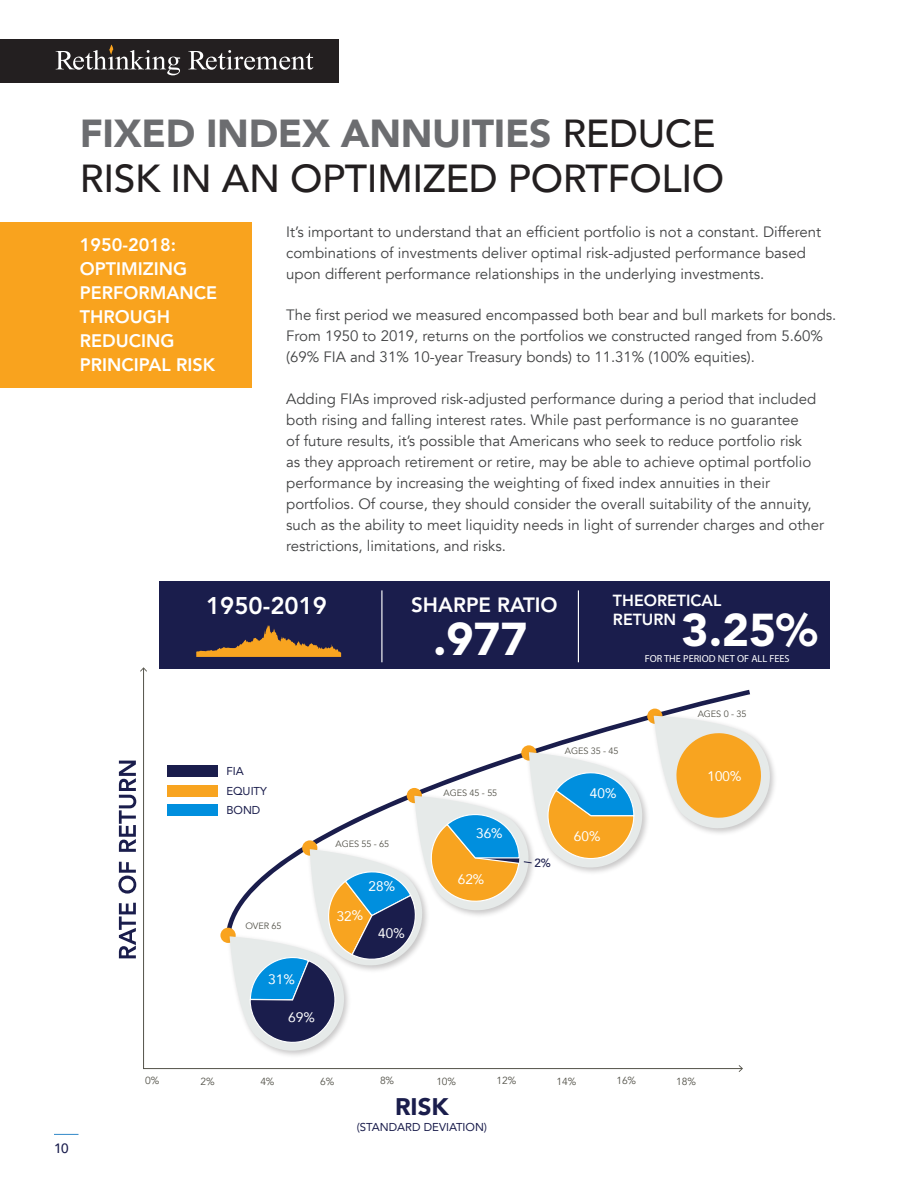
<style>
.page{position:relative;width:918px;height:1188px;background:#fff}
.page>*{position:absolute;margin:0;border:0;box-sizing:border-box;transform-origin:0 0}
.t1{font:900 45.6px "Avenir LT Std";color:#fff}
.Header_1{font:500 39px "Avenir";letter-spacing:-.01em;color:#231f20}
.Header_1-2{font:900 39px "Avenir";letter-spacing:-.01em;color:#6c6d70}
.t2{font:800 24px "Avenir LT Std";color:#fff}
.t3{font:900 24px "Avenir";color:#1a1d4c}
.t4{font:800 20.55px "Avenir LT Std";color:#fff}
.Subhead_1{font:800 18px/24px "Avenir LT Std";color:#fff}
.t5{font:800 16.05px/19.2px "Avenir LT Std";color:#fff}
.Main_Body_Copy{font:15px/21px "Avenir";color:#414243}
.t6{font:13.65px "Avenir";letter-spacing:-.01em;color:#fff}
.t7{font:500 13.5px "Avenir";color:#1a1d4d}
.t8{font:500 11.85px "Avenir";color:#1a1d4c}
.t9{font:11.4px/19.4px "Avenir";color:#1a1d4c}
.t10{font:10.35px "Avenir";letter-spacing:-.01em;color:#535249}
.t11{font:500 10.35px "Avenir LT Std";color:#fff}
.t12{font:9.15px "Avenir";letter-spacing:-.01em;color:#535249}
.s1{font-weight:500;color:#231f20}
</style>
<div class="page">
<svg style="left:54px;top:1134px;width:24px;height:1px"></svg>
<div style="left:0;top:39px;width:339px;height:44px;background:#231f20"></div>
<svg style="left:109px;top:45px;width:4px;height:10px"></svg>
<svg style="left:56px;top:50px;width:124px;height:25px"></svg>
<svg style="left:188px;top:50px;width:125px;height:20px"></svg>
<div style="left:0;top:222px;width:252px;height:165px;background:#f9a31e"></div>
<svg style="left:143px;top:667px;width:596px;height:402px"></svg>
<svg style="left:140px;top:667px;width:7px;height:5px"></svg>
<svg style="left:739px;top:1065px;width:4px;height:7px"></svg>
<svg style="left:119px;top:903px;width:17px;height:55px"></svg>
<svg style="left:118px;top:862px;width:18px;height:32px"></svg>
<svg style="left:119px;top:761px;width:17px;height:91px"></svg>
<svg style="left:226px;top:690px;width:524px;height:249px"></svg>
<svg style="left:647px;top:709px;width:15px;height:15px"></svg>
<svg style="left:521px;top:745px;width:16px;height:16px"></svg>
<svg style="left:220px;top:928px;width:16px;height:15px"></svg>
<img style="left:649px;top:711px;width:101px;height:127px">
<svg style="left:654px;top:716px;width:121px;height:118px"></svg>
<img style="left:225px;top:931px;width:129px;height:130px">
<img style="left:524px;top:747px;width:128px;height:131px">
<div style="left:160px;top:582px;width:670px;height:87px;background:#1a1d4c"></div>
<hr style="left:578px;top:590px;width:1px;height:72px;background:#fff">
<hr style="left:381px;top:590px;width:1px;height:72px;background:#fff">
<svg style="left:196px;top:625px;width:145px;height:32px"></svg>
<div style="left:167px;top:765px;width:50px;height:12px;background:#1a1d4c"></div>
<div style="left:167px;top:785px;width:50px;height:11px;background:#f8a420"></div>
<div style="left:167px;top:804px;width:50px;height:12px;background:#008fde"></div>
<svg style="left:230px;top:752px;width:418px;height:304px"></svg>
<p class="Header_1-2" style="left:80px;top:100px;width:637px">FIXED INDEX ANNUITIES <span class="s1">REDUCE</span></p>
<p class="Header_1" style="left:80px;top:145px;width:646px">RISK IN AN OPTIMIZED PORTFOLIO</p>
<p class="Subhead_1" style="left:80px;top:233px;width:139px">1950-2018:<br>OPTIMIZING<br>PERFORMANCE<br>THROUGH<br>REDUCING<br>PRINCIPAL RISK</p>
<p class="Main_Body_Copy" style="left:286px;top:222px;width:536px">It’s important to understand that an efficient portfolio is not a constant. Different combinations of investments deliver optimal risk-adjusted performance based upon different performance relationships in the underlying investments.</p>
<p class="Main_Body_Copy" style="left:286px;top:305px;width:552px">The first period we measured encompassed both bear and bull markets for bonds.<br>From 1950 to 2019, returns on the portfolios we constructed ranged from 5.60% (69% FIA and 31% 10-year Treasury bonds) to 11.31% (100% equities).</p>
<p class="Main_Body_Copy" style="left:286px;top:388px;width:539px">Adding FIAs improved risk-adjusted performance during a period that included both rising and falling interest rates. While past performance is no guarantee<br>of future results, it’s possible that Americans who seek to reduce portfolio risk<br>as they approach retirement or retire, may be able to achieve optimal portfolio performance by increasing the weighting of fixed index annuities in their portfolios. Of course, they should consider the overall suitability of the annuity, such as the ability to meet liquidity needs in light of surrender charges and other restrictions, limitations, and risks.</p>
<p class="t2" style="left:206px;top:592px;width:123px">1950-2019</p>
<p class="t4" style="left:411px;top:592px;width:148px">SHARPE RATIO</p>
<p class="t5" style="left:613px;top:591px;width:110px">THEORETICAL<br>RETURN</p>
<p class="t1" style="left:682px;top:602px;width:138px">3.25%</p>
<p class="t1" style="left:433px;top:611px;width:96px">.977</p>
<p class="t11" style="left:645px;top:652px;width:146px">FOR THE PERIOD NET OF ALL FEES</p>
<p class="t9" style="left:226px;top:761px;width:42px">FIA<br>EQUITY<br>BOND</p>
<p class="t12" style="left:245px;top:921px;width:38px">OVER 65</p>
<p class="t12" style="left:336px;top:838px;width:55px">AGES 55 - 65</p>
<p class="t12" style="left:444px;top:787px;width:55px">AGES 45 - 55</p>
<p class="t6" style="left:476px;top:822px;width:28px">36%</p>
<p class="t6" style="left:458px;top:868px;width:28px">62%</p>
<p class="t8" style="left:534px;top:852px;width:18px">2%</p>
<p class="t12" style="left:565px;top:745px;width:55px">AGES 35 - 45</p>
<p class="t6" style="left:590px;top:782px;width:28px">40%</p>
<p class="t6" style="left:574px;top:825px;width:28px">60%</p>
<p class="t12" style="left:698px;top:708px;width:50px">AGES 0 - 35</p>
<p class="t6" style="left:707px;top:766px;width:36px;rotate:-2deg">100%</p>
<p class="t7" style="left:54px;top:1137px;width:16px">10</p>
<p class="t10" style="left:145px;top:1075px;width:16px">0%</p>
<p class="t10" style="left:200px;top:1075px;width:16px">2%</p>
<p class="t10" style="left:260px;top:1075px;width:16px">4%</p>
<p class="t10" style="left:320px;top:1075px;width:16px">6%</p>
<p class="t10" style="left:380px;top:1075px;width:16px">8%</p>
<p class="t10" style="left:436px;top:1075px;width:21px">10%</p>
<p class="t10" style="left:497px;top:1075px;width:21px">12%</p>
<p class="t10" style="left:557px;top:1075px;width:21px">14%</p>
<p class="t10" style="left:616px;top:1075px;width:21px">16%</p>
<p class="t10" style="left:676px;top:1075px;width:21px">18%</p>
<p class="t3" style="left:395px;top:1086px;width:55px">RISK</p>
<p class="t9" style="left:357px;top:1117px;width:132px">(STANDARD DEVIATION)</p>
</div>
